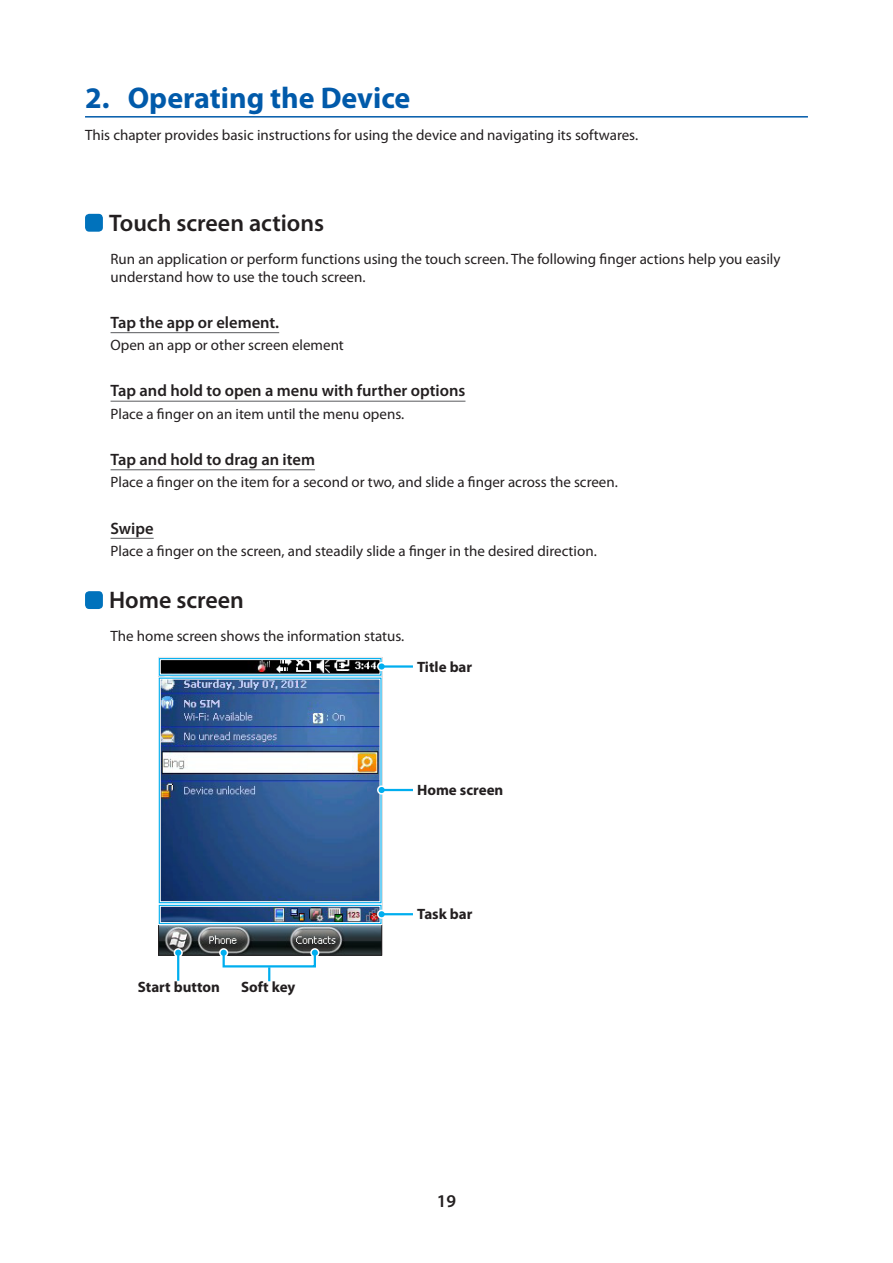
<style>
.page{position:relative;width:893px;height:1263px;background:#fff}
.page>*{position:absolute;margin:0;border:0;box-sizing:border-box;transform-origin:0 0}
.Heading1-1{font:700 30px "Myriad Pro";color:#015aaa}
.Heading_2{font:600 24px "Myriad Pro";color:#231f20}
.page_number{font:600 18px "Myriad Pro";color:#231f20}
.Heading_4{font:600 16.5px "Myriad Pro";color:#231f20}
.Body{font:15px/18px "Myriad Pro";color:#231f20}
.Head_Body{font:15px "Myriad Pro";color:#231f20}
.t1{font:700 15px "Myriad Pro";color:#231f20}
</style>
<div class="page">
<hr style="left:85px;top:116px;width:723px;height:2px;background:#015aaa">
<hr style="left:111px;top:332px;width:168px;height:1px;background:#6c6d70">
<hr style="left:111px;top:401px;width:354px;height:1px;background:#6c6d70">
<hr style="left:111px;top:469px;width:204px;height:1px;background:#6c6d70">
<hr style="left:111px;top:538px;width:43px;height:1px;background:#6c6d70">
<div style="left:85px;top:214px;width:18px;height:18px;background:#0072bc;border-radius:4px"></div>
<div style="left:85px;top:591px;width:18px;height:18px;background:#0072bc;border-radius:4px"></div>
<img style="left:160px;top:661px;width:220px;height:292px">
<div style="left:158px;top:657px;width:224px;height:20px;border:3px solid #fff"></div>
<div style="left:159px;top:658px;width:223px;height:18px;border:1px solid #00aeef"></div>
<div style="left:158px;top:904px;width:224px;height:21px;border:3px solid #fff"></div>
<div style="left:159px;top:905px;width:223px;height:19px;border:1px solid #00aeef"></div>
<div style="left:159px;top:677px;width:223px;height:226px;border:1px solid #00aeef"></div>
<div style="left:377px;top:662px;width:9px;height:9px;border:3px solid #fff;border-radius:50%"></div>
<hr style="left:382px;top:665px;width:31px;height:3px;background:#00aeef">
<svg style="left:379px;top:663px;width:6px;height:6px"></svg>
<hr style="left:382px;top:788px;width:31px;height:4px;background:#dff4fc">
<div style="left:377px;top:785px;width:9px;height:9px;border:3px solid #fff;border-radius:50%"></div>
<hr style="left:382px;top:789px;width:31px;height:2px;background:#00aeef">
<svg style="left:379px;top:787px;width:6px;height:6px"></svg>
<div style="left:382px;top:912px;width:31px;height:5px;background:#a4e2f9"></div>
<div style="left:377px;top:910px;width:9px;height:9px;border:3px solid #fff;border-radius:50%"></div>
<hr style="left:382px;top:913px;width:31px;height:2px;background:#00aeef">
<svg style="left:379px;top:911px;width:6px;height:6px"></svg>
<div style="left:176px;top:953px;width:5px;height:28px;background:#a6e2f9"></div>
<div style="left:174px;top:948px;width:9px;height:9px;border:3px solid #fff;border-radius:50%"></div>
<hr style="left:177px;top:953px;width:2px;height:28px;background:#00aeef">
<svg style="left:175px;top:950px;width:6px;height:6px"></svg>
<div style="left:310px;top:948px;width:9px;height:9px;border:3px solid #fff;border-radius:50%"></div>
<svg style="left:312px;top:950px;width:6px;height:6px"></svg>
<div style="left:221px;top:953px;width:5px;height:13px;background:#8bdaf7"></div>
<div style="left:219px;top:948px;width:9px;height:9px;border:3px solid #fff;border-radius:50%"></div>
<svg style="left:221px;top:950px;width:6px;height:6px"></svg>
<div style="left:223px;top:951px;width:93px;height:16px;border:2px solid #00aeef"></div>
<svg style="left:268px;top:967px;width:2px;height:14px"></svg>
<p class="Heading1-1" style="left:85px;top:78px;width:327px">2. Operating the Device</p>
<p class="Head_Body" style="left:85px;top:126px;width:555px">This chapter provides basic instructions for using the device and navigating its softwares.</p>
<p class="Heading_2" style="left:109px;top:207px;width:217px">Touch screen actions</p>
<p class="Body" style="left:111px;top:249px;width:671px">Run an application or perform functions using the touch screen. The following finger actions help you easily understand how to use the touch screen.</p>
<p class="Heading_4" style="left:111px;top:312px;width:170px">Tap the app or element.</p>
<p class="Body" style="left:111px;top:336px;width:235px">Open an app or other screen element</p>
<p class="Heading_4" style="left:111px;top:380px;width:356px">Tap and hold to open a menu with further options</p>
<p class="Body" style="left:111px;top:404px;width:295px">Place a finger on an item until the menu opens.</p>
<p class="Heading_4" style="left:111px;top:449px;width:206px">Tap and hold to drag an item</p>
<p class="Body" style="left:111px;top:473px;width:509px">Place a finger on the item for a second or two, and slide a finger across the screen.</p>
<p class="Heading_4" style="left:111px;top:517px;width:45px">Swipe</p>
<p class="Body" style="left:111px;top:541px;width:488px">Place a finger on the screen, and steadily slide a finger in the desired direction.</p>
<p class="Heading_2" style="left:109px;top:585px;width:136px">Home screen</p>
<p class="Body" style="left:111px;top:627px;width:295px">The home screen shows the information status.</p>
<p class="t1" style="left:417px;top:657px;width:57px">Title bar</p>
<p class="t1" style="left:417px;top:780px;width:88px">Home screen</p>
<p class="t1" style="left:138px;top:977px;width:84px">Start button</p>
<p class="t1" style="left:241px;top:977px;width:56px">Soft key</p>
<p class="t1" style="left:417px;top:904px;width:57px">Task bar</p>
<p class="page_number" style="left:437px;top:1190px;width:21px">19</p>
</div>
